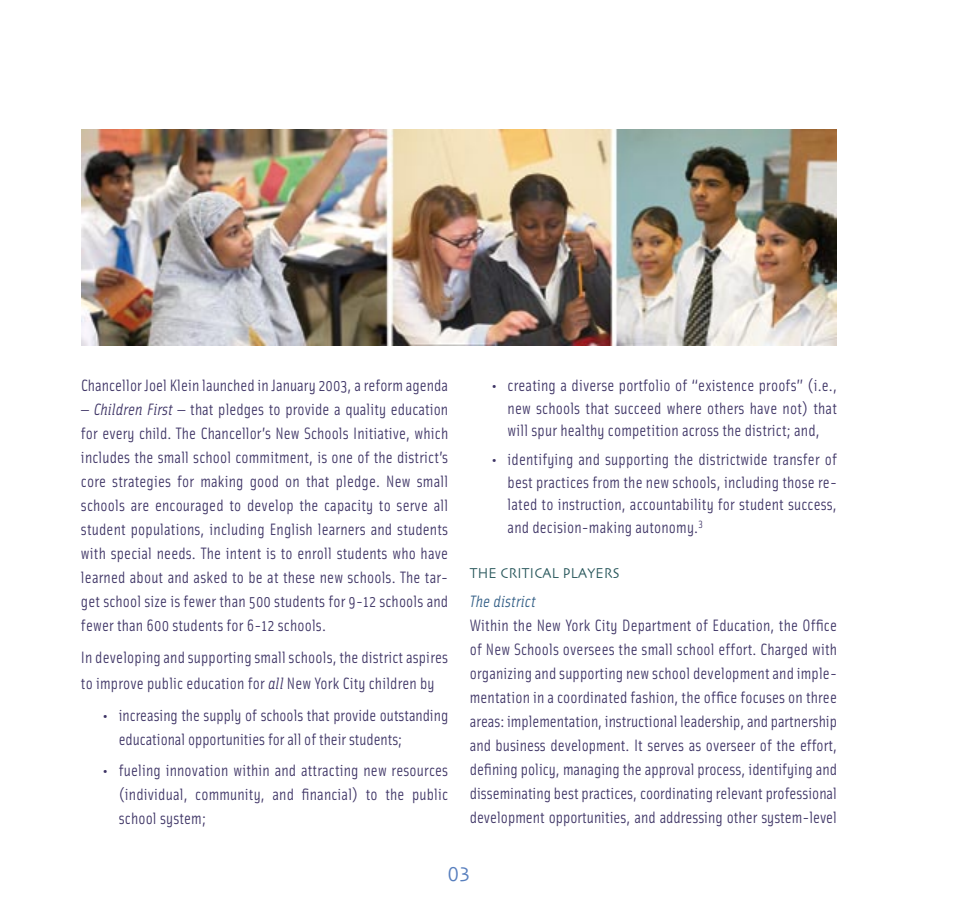
<style>
.page{position:relative;width:972px;height:918px;background:#fff}
.page>*{position:absolute;margin:0;border:0;box-sizing:border-box;transform-origin:0 0}
.t1{font:21px "Skia";color:#587fbe;scale:.9 1}
.t2{font:16.5px/24px "Solex";letter-spacing:.01em;color:#3f3566;text-align:justify}
.t3{font:italic 16.5px "Solex";letter-spacing:.01em;color:#356087}
.t4{font:15px "Skia";letter-spacing:.02em;color:#29585c;scale:.9 1}
.s1{font-style:italic}
</style>
<div class="page">
<img style="left:81px;top:130px;width:756px;height:216px">
<p class="t2" style="left:81px;top:373px;width:369px">Chancellor Joel Klein launched in January 2003, a reform agenda</p>
<p class="t2" style="left:81px;top:397px;width:369px">— <span class="s1">Children First —</span> that pledges to provide a quality education for every child. The Chancellor’s New Schools Initiative, which includes the small school commitment, is one of the district’s core strategies for making good on that pledge. New small schools are encouraged to develop the capacity to serve all student populations, including English learners and students with special needs. The intent is to enroll students who have learned about and asked to be at these new schools. The tar&shy;get school size is fewer than 500 students for 9-12 schools and fewer than 600 students for 6-12 schools.</p>
<p class="t2" style="left:81px;top:644px;width:369px;line-height:25.5px">In developing and supporting small schools, the district aspires to improve public education for <span class="s1">all</span> New York City children by</p>
<p class="t2" style="left:119px;top:703px;width:331px;text-indent:-16px">• increasing the supply of schools that provide outstanding educational opportunities for all of their students;</p>
<p class="t2" style="left:119px;top:757px;width:331px;text-indent:-16px">• fueling innovation within and attracting new resources (individual, community, and financial) to the public school system;</p>
<p class="t2" style="left:508px;top:373px;width:331px;line-height:22.6px;text-indent:-16px">• creating a diverse portfolio of “existence proofs” (i.e., new schools that succeed where others have not) that will spur healthy competition across the district; and,</p>
<p class="t2" style="left:508px;top:448px;width:331px;line-height:22.6px;text-indent:-16px">• identifying and supporting the districtwide transfer of best practices from the new schools, including those re&shy;lated to instruction, accountability for student success, and decision-making autonomy.<sup>3</sup></p>
<p class="t4" style="left:470px;top:564px;width:168px">THE CRITICAL PLAYERS</p>
<p class="t3" style="left:470px;top:590px;width:67px">The district</p>
<p class="t2" style="left:470px;top:612px;width:369px">Within the New York City Department of Education, the Office of New Schools oversees the small school effort. Charged with organizing and supporting new school development and imple&shy;mentation in a coordinated fashion, the office focuses on three areas: implementation, instructional leadership, and partnership and business development. It serves as overseer of the effort, defining policy, managing the approval process, identifying and disseminating best practices, coordinating relevant professional development opportunities, and addressing other system-level</p>
<p class="t1" style="left:448px;top:861px;width:26px">03</p>
</div>
